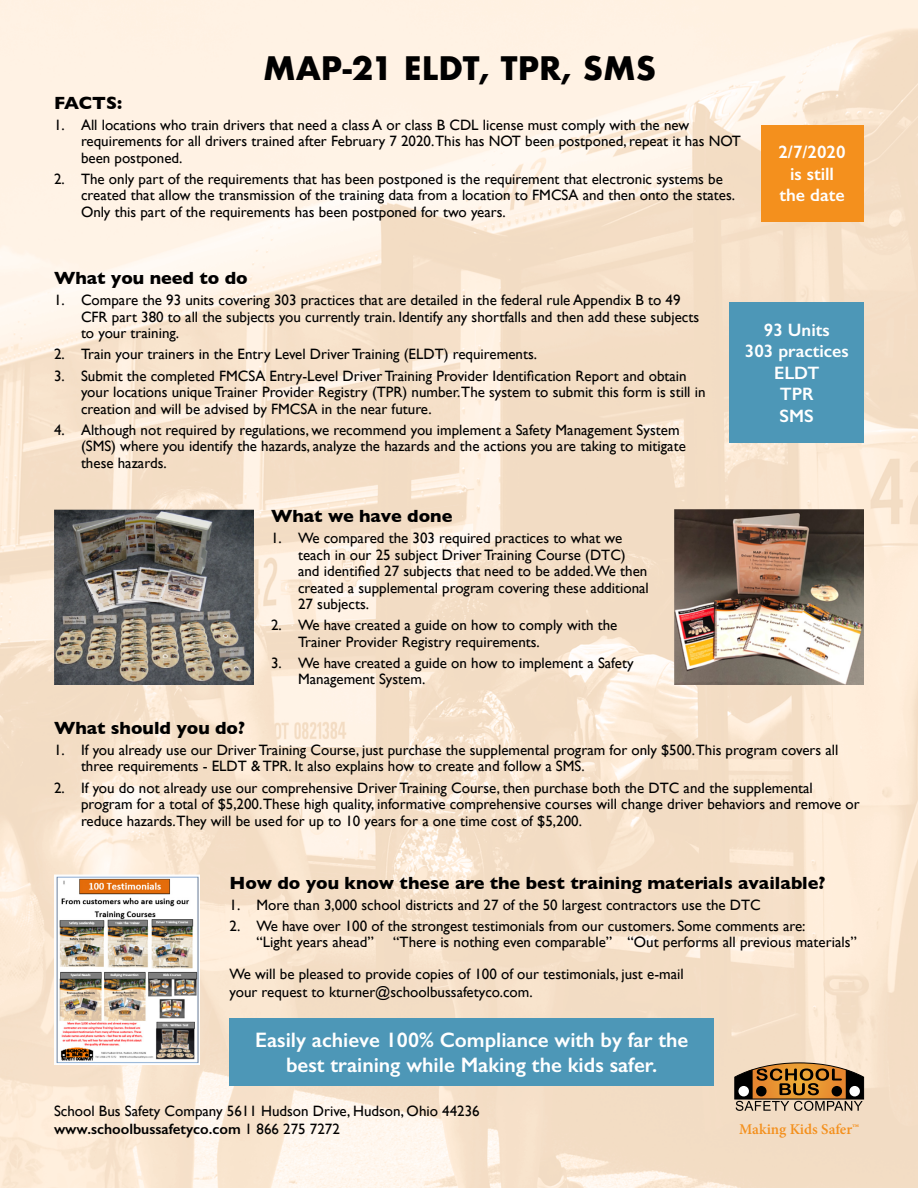
<style>
.page{position:relative;width:918px;height:1188px;background:#fff}
.page>*{position:absolute;margin:0;border:0;box-sizing:border-box;transform-origin:0 0}
.t1{font:700 31.5px "Futura";color:#000}
.t2{font:600 21px/25.2px "Gill Sans";color:#fff;text-align:center}
.t3{font:700 18px "Gill Sans";color:#000}
.t4{font:600 18px/21.6px "Gill Sans";color:#fff;text-align:center}
.t5{font:15px/16.5px "Gill Sans";color:#000}
.t6{font:600 14.85px "Minion Pro";color:#f4901d}
.s1{font-weight:600}
</style>
<div class="page">
<img style="left:0;top:0;width:918px;height:1188px">
<svg style="left:734px;top:1062px;width:130px;height:49px;background:#9b774e"></svg>
<div style="left:761px;top:125px;width:102px;height:97px;background:#f4901d"></div>
<div style="left:730px;top:302px;width:134px;height:141px;background:#4d97b7"></div>
<img style="left:54px;top:510px;width:199px;height:175px">
<img style="left:675px;top:510px;width:189px;height:175px">
<img style="left:54px;top:874px;width:145px;height:190px">
<div style="left:230px;top:1018px;width:484px;height:68px;background:#4d97b7"></div>
<h1 class="t1" style="left:263px;top:46px;width:395px">MAP-21 ELDT, TPR, SMS</h1>
<p class="t3" style="left:54px;top:88px;width:70px">FACTS:</p>
<p class="t5" style="left:81px;top:116px;width:661px;text-indent:-27px">1. All locations who train drivers that need a class A or class B CDL license must comply with the new requirements for all drivers trained after February 7 2020.This has NOT been postponed, repeat it has NOT been postponed.</p>
<p class="t5" style="left:81px;top:170px;width:656px;text-indent:-27px">2. The only part of the requirements that has been postponed is the requirement that electronic systems be created that allow the transmission of the training data from a location to FMCSA and then onto the states.<br>Only this part of the requirements has been postponed for two years.</p>
<p class="t4" style="left:778px;top:141px;width:69px">2/7/2020 is still the date</p>
<p class="t3" style="left:54px;top:264px;width:195px">What you need to do</p>
<p class="t5" style="left:81px;top:292px;width:620px;text-indent:-27px">1. Compare the 93 units covering 303 practices that are detailed in the federal rule Appendix B to 49<br>CFR part 380 to all the subjects you currently train. Identify any shortfalls and then add these subjects to your training.</p>
<p class="t5" style="left:54px;top:346px;width:485px">2. Train your trainers in the Entry Level Driver Training (ELDT) requirements.</p>
<p class="t5" style="left:81px;top:367px;width:626px;text-indent:-27px">3. Submit the completed FMCSA Entry-Level Driver Training Provider Identification Report and obtain your locations unique Trainer Provider Registry (TPR) number.The system to submit this form is still in creation and will be advised by FMCSA in the near future.</p>
<p class="t5" style="left:81px;top:421px;width:606px;text-indent:-27px">4. Although not required by regulations, we recommend you implement a Safety Management System (SMS) where you identify the hazards, analyze the hazards and the actions you are taking to mitigate these hazards.</p>
<p class="t3" style="left:271px;top:502px;width:183px">What we have done</p>
<p class="t5" style="left:298px;top:530px;width:352px;text-indent:-27px">1. We compared the 303 required practices to what we teach in our 25 subject Driver Training Course (DTC) and identified 27 subjects that need to be added.We then created a supplemental program covering these additional 27 subjects.</p>
<p class="t5" style="left:298px;top:617px;width:321px;text-indent:-27px">2. We have created a guide on how to comply with the<br>Trainer Provider Registry requirements.</p>
<p class="t5" style="left:298px;top:654px;width:337px;text-indent:-27px">3. We have created a guide on how to implement a Safety<br>Management System.</p>
<p class="t4" style="left:745px;top:319px;width:105px">93 Units<br>303 practices<br>ELDT<br>TPR<br>SMS</p>
<p class="t3" style="left:54px;top:714px;width:193px">What should you do?</p>
<p class="t5" style="left:81px;top:742px;width:759px;text-indent:-27px">1. If you already use our Driver Training Course, just purchase the supplemental program for only $500.This program covers all three requirements - ELDT &amp; TPR. It also explains how to create and follow a SMS.</p>
<p class="t5" style="left:81px;top:779px;width:780px;text-indent:-27px">2. If you do not already use our comprehensive Driver Training Course, then purchase both the DTC and the supplemental program for a total of $5,200.These high quality, informative comprehensive courses will change driver behaviors and remove or reduce hazards.They will be used for up to 10 years for a one time cost of $5,200.</p>
<p class="t3" style="left:230px;top:868px;width:597px">How do you know these are the best training materials available?</p>
<p class="t5" style="left:230px;top:896px;width:533px">1. More than 3,000 school districts and 27 of the 50 largest contractors use the DTC</p>
<p class="t5" style="left:256px;top:917px;width:551px;text-indent:-27px">2. We have over 100 of the strongest testimonials from our customers. Some comments are: “Light years ahead”</p>
<p class="t5" style="left:393px;top:934px;width:465px">“There is nothing even comparable” “Out performs all previous materials”</p>
<p class="t5" style="left:230px;top:965px;width:456px;line-height:18px">We will be pleased to provide copies of 100 of our testimonials, just e-mail your request to kturner@schoolbussafetyco.com.</p>
<h2 class="t2" style="left:255px;top:1027px;width:435px">Easily achieve 100% Compliance with by far the best training while Making the kids safer.</h2>
<p class="t5" style="left:54px;top:1102px;width:427px;line-height:18px">School Bus Safety Company 5611 Hudson Drive, Hudson, Ohio 44236 <span class="s1">www.schoolbussafetyco.com</span> 1 866 275 7272</p>
<p class="t6" style="left:739px;top:1119px;width:122px">Making Kids Safer™</p>
</div>
